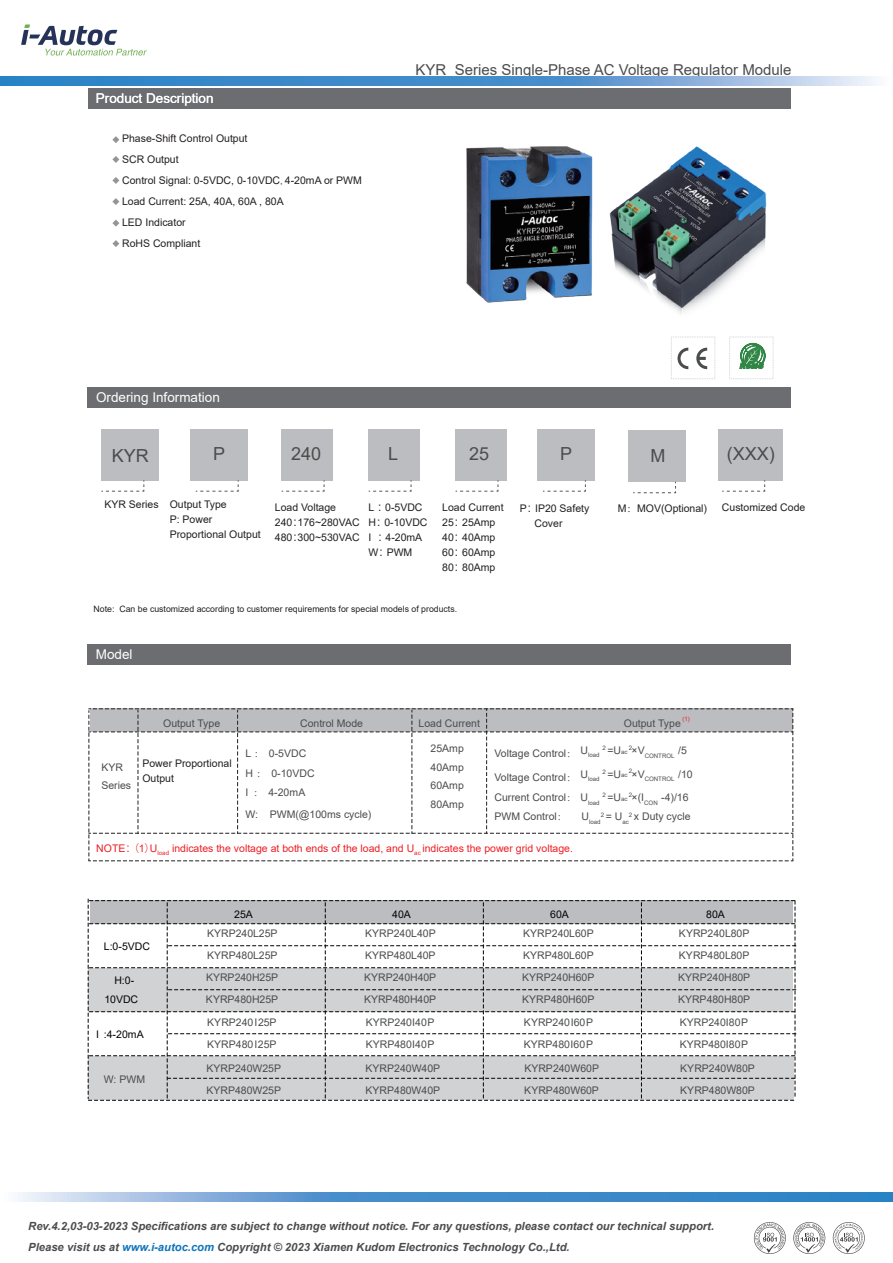
<style>
.page{position:relative;width:893px;height:1263px;background:#fff}
.page>*{position:absolute;margin:0;border:0;box-sizing:border-box;transform-origin:0 0}
.t1{font:18px "Arial";color:#4b4c4d}
.t2{font:15px "Arial";color:#4b4c4d}
.t3{font:13.5px "Arial";color:#fff}
.t4{font:italic 700 11.25px/21px "Arial";color:#4b4c4d}
.t5{font:10.5px/18.6px "Arial";color:#4b4c4d}
.t6{font:10.5px/15px "Arial";color:#231f20}
.t7{font:10.5px "Arial";color:#ee1d23}
.t8{font:10.5px/18.6px "Arial";color:#030303;text-align:center}
.t9{font:8.7px "Arial";color:#231f20}
.t10{font:6.15px "Arial";color:#4b4c4d}
.t11{font:6px "Arial";color:#ee1d23}
.s1{font-family:"Adobe Song Std";font-weight:300}
.s2{font-family:"Source Han Sans CN";font-weight:300}
.s3{font-size:10.5px}
.s4{color:#1074bc}
</style>
<div class="page">
<svg style="left:21px;top:24px;width:126px;height:32px"></svg>
<div style="left:88px;top:88px;width:702px;height:20px;background:#6c6d70"></div>
<div style="left:88px;top:387px;width:703px;height:20px;background:#6c6d70"></div>
<div style="left:101px;top:429px;width:58px;height:51px;background:#bcbdc0"></div>
<svg style="left:101px;top:480px;width:44px;height:12px"></svg>
<div style="left:282px;top:429px;width:51px;height:51px;background:#bcbdc0"></div>
<svg style="left:282px;top:480px;width:43px;height:12px"></svg>
<div style="left:369px;top:429px;width:51px;height:51px;background:#bcbdc0"></div>
<svg style="left:369px;top:480px;width:43px;height:12px"></svg>
<div style="left:456px;top:429px;width:51px;height:51px;background:#bcbdc0"></div>
<svg style="left:456px;top:480px;width:43px;height:12px"></svg>
<div style="left:537px;top:429px;width:58px;height:51px;background:#bcbdc0"></div>
<svg style="left:543px;top:480px;width:43px;height:12px"></svg>
<div style="left:190px;top:429px;width:58px;height:51px;background:#bcbdc0"></div>
<svg style="left:196px;top:480px;width:43px;height:12px"></svg>
<div style="left:719px;top:429px;width:64px;height:51px;background:#bcbdc0"></div>
<svg style="left:722px;top:480px;width:43px;height:12px"></svg>
<svg style="left:112px;top:136px;width:7px;height:7px"></svg>
<svg style="left:112px;top:156px;width:7px;height:7px"></svg>
<svg style="left:112px;top:198px;width:7px;height:7px"></svg>
<svg style="left:112px;top:177px;width:7px;height:7px"></svg>
<svg style="left:112px;top:220px;width:7px;height:7px"></svg>
<svg style="left:112px;top:240px;width:7px;height:7px"></svg>
<div style="left:88px;top:644px;width:703px;height:20px;background:#6c6d70"></div>
<img style="left:638px;top:146px;width:129px;height:168px">
<div style="left:671px;top:337px;width:44px;height:42px;border:1px dashed #d1d2d4"></div>
<div style="left:729px;top:337px;width:44px;height:42px;border:1px dashed #d1d2d4"></div>
<svg style="left:677px;top:348px;width:30px;height:21px"></svg>
<svg style="left:739px;top:343px;width:26px;height:26px"></svg>
<svg style="left:88px;top:899px;width:708px;height:202px"></svg>
<svg style="left:89px;top:708px;width:705px;height:153px"></svg>
<div style="left:628px;top:431px;width:58px;height:51px;background:#bcbdc0"></div>
<svg style="left:633px;top:482px;width:43px;height:11px"></svg>
<svg style="left:18px;top:1192px;width:875px;height:9px;background:#5c9ad1"></svg>
<svg style="left:0;top:77px;width:876px;height:8px;background:#5c9ad1"></svg>
<img style="left:466px;top:146px;width:172px;height:157px">
<svg style="left:754px;top:1222px;width:32px;height:32px"></svg>
<svg style="left:793px;top:1222px;width:32px;height:32px"></svg>
<svg style="left:833px;top:1222px;width:32px;height:32px"></svg>
<p class="t3" style="left:96px;top:89px;width:119px">Product Description</p>
<p class="t6" style="left:122px;top:128px;width:241px;line-height:21px">Phase-Shift Control Output<br>SCR Output<br>Control Signal: 0-5VDC, 0-10VDC<span class="s1">,</span> 4-20mA or PWM<br>Load Current: 25A, 40A, 60A , 80A<br>LED Indicator<br>RoHS Compliant</p>
<h2 class="t2" style="left:415px;top:60px;width:378px">KYR Series Single-Phase AC Voltage Regulator Module</h2>
<p class="t3" style="left:96px;top:388px;width:125px">Ordering Information</p>
<h1 class="t1" style="left:112px;top:443px;width:39px">KYR</h1>
<h1 class="t1" style="left:291px;top:442px;width:32px">240</h1>
<h1 class="t1" style="left:469px;top:442px;width:22px">25</h1>
<h1 class="t1" style="left:213px;top:442px;width:14px">P</h1>
<h1 class="t1" style="left:560px;top:442px;width:14px">P</h1>
<h1 class="t1" style="left:388px;top:442px;width:12px">L</h1>
<h1 class="t1" style="left:650px;top:443px;width:16px">M</h1>
<h1 class="t1" style="left:727px;top:442px;width:50px">(XXX)</h1>
<p class="t6" style="left:104px;top:497px;width:56px">KYR Series</p>
<p class="t6" style="left:170px;top:497px;width:93px">Output Type<br>P: Power<br>Proportional Output</p>
<p class="t6" style="left:275px;top:500px;width:86px">Load Voltage<br>240<span class="s2">：</span>176~280VAC<br>480<span class="s2">：</span>300~530VAC</p>
<p class="t6" style="left:369px;top:500px;width:60px">L <span class="s2">：</span>0-5VDC<br>H<span class="s2">：</span>0-10VDC<br>I <span class="s2">：</span>4-20mA<br>W<span class="s2">：</span>PWM</p>
<p class="t6" style="left:442px;top:500px;width:63px">Load Current<br>25<span class="s2">：</span>25Amp<br>40<span class="s2">：</span>40Amp<br>60<span class="s2">：</span>60Amp<br>80<span class="s2">：</span>80Amp</p>
<p class="t6" style="left:534px;top:501px;width:56px;text-indent:-15px">P<span class="s2">：</span>IP20 Safety<br>Cover</p>
<p class="t6" style="left:618px;top:501px;width:91px">M<span class="s1">：</span>MOV(Optional)</p>
<p class="t6" style="left:722px;top:500px;width:85px">Customized Code</p>
<p class="t9" style="left:94px;top:603px;width:365px">Note: Can be customized according to customer requirements for special models of products.</p>
<p class="t3" style="left:96px;top:644px;width:38px">Model</p>
<p class="t5" style="left:101px;top:758px;width:31px;line-height:18px">KYR<br>Series</p>
<p class="t11" style="left:683px;top:715px;width:9px">(1)</p>
<p class="t5" style="left:163px;top:714px;width:59px">Output Type</p>
<p class="t5" style="left:300px;top:714px;width:65px">Control Mode</p>
<p class="t5" style="left:624px;top:714px;width:59px">Output Type</p>
<p class="t5" style="left:419px;top:714px;width:63px">Load Current</p>
<p class="t6" style="left:142px;top:756px;width:91px">Power Proportional<br>Output</p>
<p class="t5" style="left:431px;top:739px;width:35px;text-align:justify">25Amp 40Amp 60Amp 80Amp</p>
<p class="t5" style="left:245px;top:743px;width:71px;line-height:19.6px">L <span class="s1">：</span> 0-5VDC<br>H <span class="s1">：</span> 0-10VDC<br>I <span class="s1">：</span> 4-20mA</p>
<p class="t5" style="left:494px;top:744px;width:84px">Voltage Control<span class="s1">：</span></p>
<p class="t5" style="left:494px;top:767px;width:84px;line-height:20.4px">Voltage Control<span class="s1">：<br></span>Current Control<span class="s1">：</span></p>
<p class="t5" style="left:494px;top:807px;width:74px">PWM Control<span class="s1">：</span></p>
<p class="t5" style="left:245px;top:805px;width:127px">W: PWM(@100ms cycle)</p>
<p class="t10" style="left:603px;top:747px;width:27px">2 <span class="s3">=U</span>ac</p>
<p class="t10" style="left:629px;top:751px;width:59px">2<sup>×V</sup>CONTROL <sup>/5</sup></p>
<p class="t10" style="left:603px;top:771px;width:27px">2 <span class="s3">=U</span>ac</p>
<p class="t10" style="left:629px;top:775px;width:65px">2<sup>×V</sup>CONTROL <sup>/10</sup></p>
<p class="t10" style="left:581px;top:751px;width:21px"><sup>U</sup>load</p>
<p class="t10" style="left:581px;top:775px;width:21px"><sup>U</sup>load</p>
<p class="t10" style="left:603px;top:794px;width:27px">2 <span class="s3">=U</span>ac</p>
<p class="t5" style="left:629px;top:788px;width:61px"><sup>2</sup>×(I<sub>CON</sub> -4)/16</p>
<p class="t10" style="left:581px;top:817px;width:49px"><sup>U</sup>load2 <sup>=</sup> <sup>U</sup>ac</p>
<p class="t5" style="left:629px;top:807px;width:63px"><sup>2</sup> x Duty cycle</p>
<p class="t10" style="left:581px;top:798px;width:21px"><sup>U</sup>load</p>
<p class="t7" style="left:96px;top:841px;width:478px">NOTE<span class="s2">：（</span>1<span class="s2">）</span>U<sub>load</sub> indicates the voltage at both ends of the load, and U<sub>ac</sub> indicates the power grid voltage.</p>
<p class="t8" style="left:104px;top:936px;width:48px">L:0-5VDC</p>
<p class="t8" style="left:234px;top:905px;width:20px">25A</p>
<p class="t8" style="left:392px;top:905px;width:20px">40A</p>
<p class="t8" style="left:706px;top:905px;width:20px">80A</p>
<p class="t8" style="left:550px;top:905px;width:20px">60A</p>
<p class="t5" style="left:207px;top:924px;width:72px">KYRP240L25P</p>
<p class="t5" style="left:365px;top:924px;width:72px">KYRP240L40P</p>
<p class="t5" style="left:523px;top:924px;width:72px">KYRP240L60P</p>
<p class="t5" style="left:207px;top:946px;width:72px">KYRP480L25P</p>
<p class="t5" style="left:365px;top:946px;width:72px">KYRP480L40P</p>
<p class="t5" style="left:679px;top:924px;width:72px">KYRP240L80P</p>
<p class="t5" style="left:523px;top:946px;width:72px">KYRP480L60P</p>
<p class="t5" style="left:679px;top:946px;width:72px">KYRP480L80P</p>
<p class="t8" style="left:104px;top:971px;width:35px">H:0-<br>10VDC</p>
<p class="t5" style="left:206px;top:968px;width:74px">KYRP240H25P</p>
<p class="t5" style="left:364px;top:968px;width:74px">KYRP240H40P</p>
<p class="t5" style="left:522px;top:968px;width:74px">KYRP240H60P</p>
<p class="t5" style="left:678px;top:968px;width:74px">KYRP240H80P</p>
<p class="t5" style="left:206px;top:990px;width:74px">KYRP480H25P</p>
<p class="t5" style="left:364px;top:990px;width:74px">KYRP480H40P</p>
<p class="t5" style="left:522px;top:990px;width:74px">KYRP480H60P</p>
<p class="t5" style="left:678px;top:990px;width:74px">KYRP480H80P</p>
<p class="t5" style="left:207px;top:1035px;width:71px">KYRP480I25P</p>
<p class="t5" style="left:366px;top:1035px;width:70px">KYRP480I40P</p>
<p class="t5" style="left:524px;top:1035px;width:71px">KYRP480I60P</p>
<p class="t5" style="left:680px;top:1035px;width:70px">KYRP480I80P</p>
<p class="t5" style="left:680px;top:1013px;width:70px">KYRP240I80P</p>
<p class="t5" style="left:207px;top:1013px;width:71px">KYRP240I25P</p>
<p class="t5" style="left:366px;top:1013px;width:70px">KYRP240I40P</p>
<p class="t5" style="left:524px;top:1013px;width:71px">KYRP240I60P</p>
<p class="t8" style="left:96px;top:1025px;width:49px">I :4-20mA</p>
<p class="t5" style="left:104px;top:1069px;width:43px">W: PWM</p>
<p class="t5" style="left:206px;top:1058px;width:76px">KYRP240W25P</p>
<p class="t5" style="left:366px;top:1058px;width:76px">KYRP240W40P</p>
<p class="t5" style="left:524px;top:1058px;width:76px">KYRP240W60P</p>
<p class="t5" style="left:206px;top:1080px;width:76px">KYRP480W25P</p>
<p class="t5" style="left:365px;top:1080px;width:76px">KYRP480W40P</p>
<p class="t5" style="left:680px;top:1058px;width:76px">KYRP240W80P</p>
<p class="t5" style="left:524px;top:1080px;width:76px">KYRP480W60P</p>
<p class="t5" style="left:680px;top:1080px;width:76px">KYRP480W80P</p>
<p class="t4" style="left:28px;top:1216px;width:687px">Rev.4.2,03-03-2023 Specifications are subject to change without notice. For any questions, please contact our technical support.<br>Please visit us at <span class="s4">www.i-autoc.com</span> Copyright © 2023 Xiamen Kudom Electronics Technology Co.,Ltd.</p>
</div>
